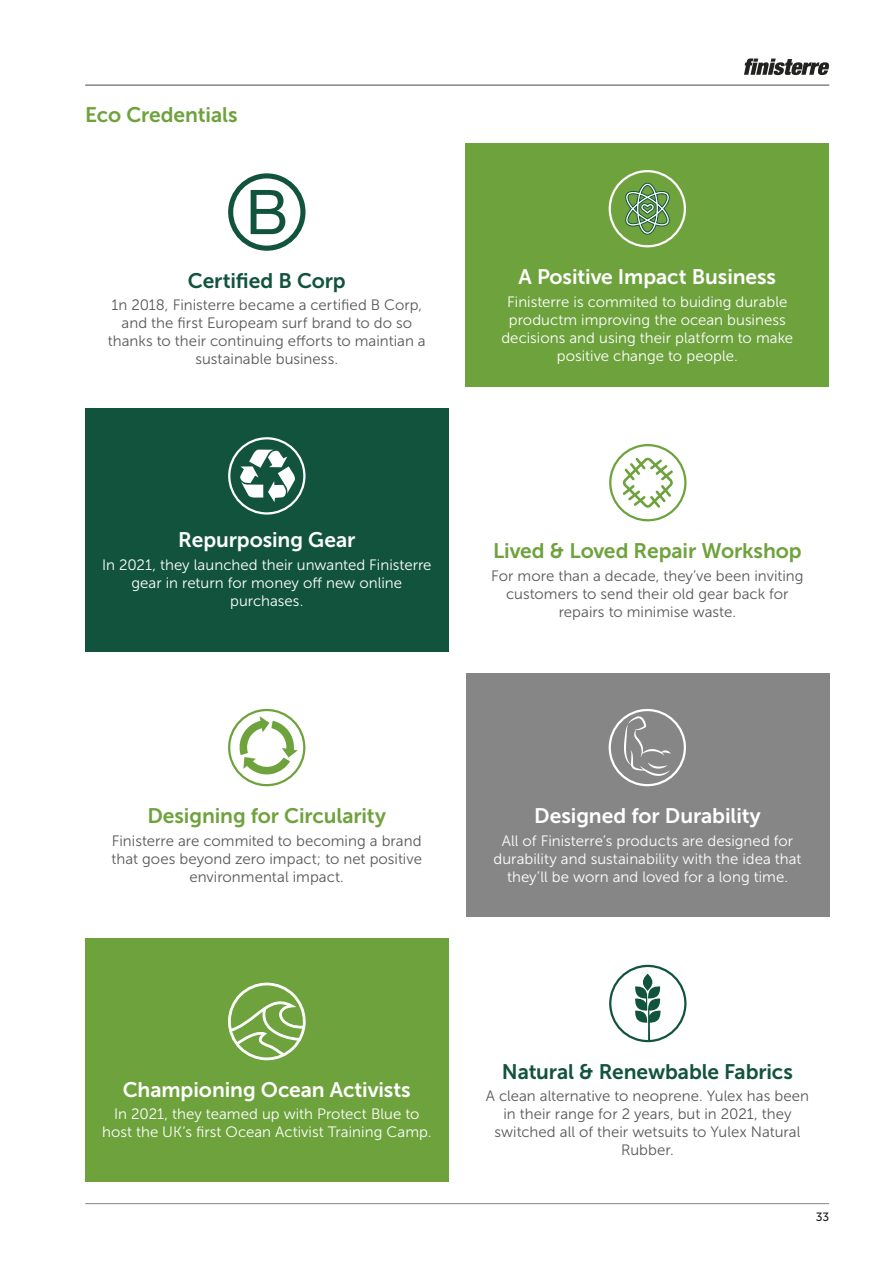
<style>
.page{position:relative;width:893px;height:1263px;background:#fff}
.page>*{position:absolute;margin:0;border:0;box-sizing:border-box;transform-origin:0 0}
.t1{font:21px "Museo Sans 700";letter-spacing:-.005em;color:#fff}
.t2{font:21px "Museo Sans 700";letter-spacing:-.005em;color:#6ea23d}
.t3{font:21px "Museo Sans 700";letter-spacing:-.005em;color:#11533d}
.t4{font:15px/18px "Museo Sans 300";letter-spacing:.005em;color:#585857;text-align:center}
.t5{font:15px/18px "Museo Sans 300";color:#fff;text-align:center}
.t6{font:12px "Museo Sans 500";color:#222221}
</style>
<div class="page">
<hr style="left:85px;top:1203px;width:744px;height:1px;background:#868686">
<hr style="left:85px;top:85px;width:744px;height:1px;background:#868686">
<hr style="left:0;top:1020px;width:1px;height:243px;background:#585857">
<div style="left:85px;top:409px;width:363px;height:243px;background:#11533d"></div>
<div style="left:466px;top:144px;width:363px;height:243px;background:#6ea23d"></div>
<div style="left:466px;top:673px;width:363px;height:244px;background:#868686"></div>
<div style="left:85px;top:938px;width:364px;height:244px;background:#6ea23d"></div>
<svg style="left:744px;top:58px;width:85px;height:17px"></svg>
<svg style="left:228px;top:173px;width:77px;height:78px"></svg>
<div style="left:609px;top:170px;width:77px;height:77px;border:2px solid #fff;border-radius:50%"></div>
<svg style="left:625px;top:183px;width:45px;height:52px"></svg>
<div style="left:228px;top:709px;width:77px;height:77px;border:2px solid #6ea23d;border-radius:50%"></div>
<svg style="left:237px;top:716px;width:61px;height:60px"></svg>
<div style="left:609px;top:444px;width:77px;height:77px;border:2px solid #6ea23d;border-radius:50%"></div>
<svg style="left:621px;top:456px;width:54px;height:53px"></svg>
<div style="left:228px;top:437px;width:77px;height:78px;border:2px solid #fff;border-radius:50%"></div>
<svg style="left:239px;top:450px;width:56px;height:52px"></svg>
<div style="left:609px;top:709px;width:77px;height:77px;border:2px solid #fff;border-radius:50%"></div>
<svg style="left:624px;top:716px;width:47px;height:60px"></svg>
<div style="left:609px;top:965px;width:77px;height:77px;border:2px solid #11533d;border-radius:50%"></div>
<div style="left:643px;top:974px;width:9px;height:17px;background:#11533d;border-radius:50%"></div>
<svg style="left:634px;top:986px;width:27px;height:55px"></svg>
<svg style="left:228px;top:982px;width:78px;height:78px"></svg>
<h1 class="t2" style="left:85px;top:103px;width:154px">Eco Credentials</h1>
<h1 class="t3" style="left:188px;top:269px;width:159px">Certified B Corp</h1>
<p class="t4" style="left:108px;top:296px;width:319px">1n 2018, Finisterre became a certified B Corp, and the first Europeam surf brand to do so thanks to their continuing efforts to maintian a sustainable business.</p>
<h1 class="t1" style="left:518px;top:265px;width:259px">A Positive Impact Business</h1>
<p class="t5" style="left:501px;top:293px;width:293px">Finisterre is commited to buiding durable productm improving the ocean business decisions and using their platform to make positive change to people.</p>
<h1 class="t1" style="left:178px;top:528px;width:179px">Repurposing Gear</h1>
<p class="t5" style="left:102px;top:555px;width:331px">In 2021, they launched their unwanted Finisterre gear in return for money off new online purchases.</p>
<h1 class="t2" style="left:493px;top:539px;width:310px">Lived &amp; Loved Repair Workshop</h1>
<p class="t4" style="left:491px;top:567px;width:314px">For more than a decade, they’ve been inviting customers to send their old gear back for repairs to minimise waste.</p>
<h1 class="t2" style="left:147px;top:804px;width:240px">Designing for Circularity</h1>
<p class="t4" style="left:112px;top:831px;width:312px">Finisterre are commited to becoming a brand that goes beyond zero impact; to net positive environmental impact.</p>
<h1 class="t1" style="left:534px;top:804px;width:228px">Designed for Durability</h1>
<p class="t5" style="left:494px;top:831px;width:309px">All of Finisterre’s products are designed for durability and sustainability with the idea that they’ll be worn and loved for a long time.</p>
<h1 class="t1" style="left:123px;top:1078px;width:289px">Championing Ocean Activists</h1>
<p class="t5" style="left:102px;top:1105px;width:331px">In 2021, they teamed up with Protect Blue to host the UK’s first Ocean Activist Training Camp.</p>
<h1 class="t3" style="left:502px;top:1060px;width:293px">Natural &amp; Renewbable Fabrics</h1>
<p class="t4" style="left:486px;top:1087px;width:325px">A clean alternative to neoprene. Yulex has been in their range for 2 years, but in 2021, they switched all of their wetsuits to Yulex Natural Rubber.</p>
<p class="t6" style="left:816px;top:1210px;width:15px">33</p>
</div>
